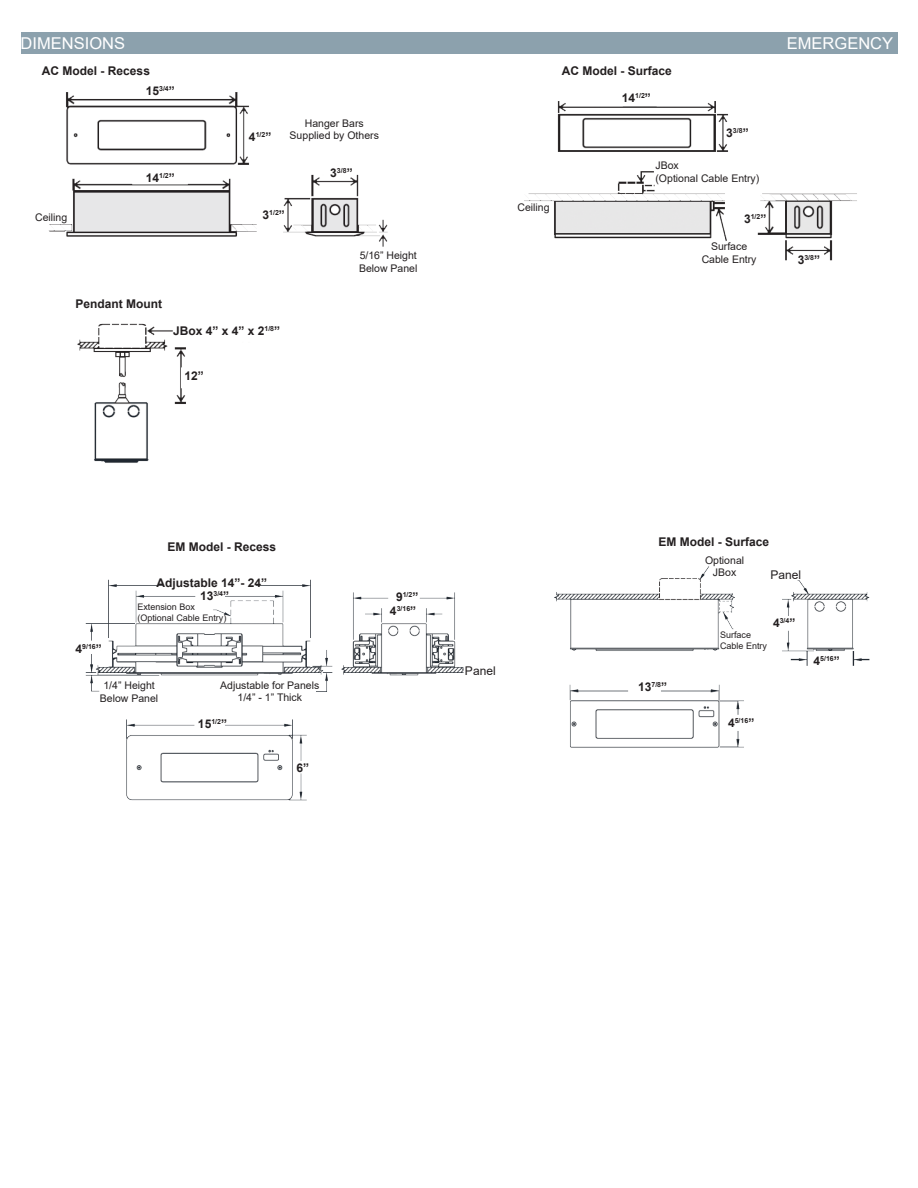
<style>
.page{position:relative;width:918px;height:1188px;background:#fff}
.page>*{position:absolute;margin:0;border:0;box-sizing:border-box;transform-origin:0 0}
.t1{font:16.35px "Arial";color:#fff}
.t2{font:700 12px "Arial";color:#231f20}
.t3{font:12px "Arial";color:#231f20}
.t4{font:10.5px/12.6px "Arial";color:#231f20;text-align:center}
.t5{font:9px "Arial";color:#231f20}
.t6{font:700 7.05px "Arial";color:#231f20}
.s1{font-size:12px}
</style>
<div class="page">
<div style="left:21px;top:33px;width:876px;height:21px;background:#8ca1ad"></div>
<img style="left:77px;top:323px;width:109px;height:140px">
<img style="left:48px;top:92px;width:340px;height:155px">
<img style="left:524px;top:101px;width:333px;height:160px">
<img style="left:85px;top:579px;width:379px;height:222px">
<img style="left:554px;top:566px;width:316px;height:182px">
<p class="t1" style="left:21px;top:32px;width:106px">DIMENSIONS</p>
<p class="t1" style="left:787px;top:32px;width:108px">EMERGENCY</p>
<p class="t2" style="left:146px;top:82px;width:31px">15<sup>3/4</sup>”</p>
<p class="t6" style="left:249px;top:130px;width:24px"><span class="s1">4</span>1/2<span class="s1">”</span></p>
<p class="t6" style="left:330px;top:166px;width:24px"><span class="s1">3</span>3/8<span class="s1">”</span></p>
<p class="t6" style="left:262px;top:207px;width:24px"><span class="s1">3</span>1/2<span class="s1">”</span></p>
<p class="t2" style="left:42px;top:62px;width:110px">AC Model - Recess</p>
<p class="t2" style="left:562px;top:63px;width:112px">AC Model - Surface</p>
<p class="t2" style="left:622px;top:90px;width:31px">14<sup>1/2</sup>”</p>
<p class="t4" style="left:305px;top:117px;width:60px">Hanger Bars</p>
<p class="t4" style="left:290px;top:129px;width:91px">Supplied by Others</p>
<p class="t6" style="left:726px;top:126px;width:24px"><span class="s1">3</span>3/8<span class="s1">”</span></p>
<p class="t4" style="left:656px;top:159px;width:25px">JBox</p>
<p class="t4" style="left:656px;top:172px;width:105px">(Optional Cable Entry)</p>
<p class="t6" style="left:744px;top:211px;width:24px"><span class="s1">3</span>1/2<span class="s1">”</span></p>
<p class="t4" style="left:711px;top:240px;width:38px">Surface</p>
<p class="t4" style="left:702px;top:253px;width:56px">Cable Entry</p>
<p class="t2" style="left:146px;top:169px;width:31px">14<sup>1/2</sup>”</p>
<p class="t4" style="left:518px;top:201px;width:34px">Ceiling</p>
<p class="t4" style="left:35px;top:211px;width:34px">Ceiling</p>
<p class="t4" style="left:360px;top:249px;width:59px">5/16” Height</p>
<p class="t4" style="left:359px;top:262px;width:60px">Below Panel</p>
<p class="t6" style="left:798px;top:253px;width:24px"><span class="s1">3</span>3/8<span class="s1">”</span></p>
<p class="t2" style="left:75px;top:296px;width:88px">Pendant Mount</p>
<p class="t2" style="left:173px;top:323px;width:109px">JBox 4” x 4” x 2<sup>1/8</sup>”</p>
<p class="t2" style="left:184px;top:367px;width:21px">12”</p>
<p class="t2" style="left:167px;top:538px;width:110px">EM Model - Recess</p>
<p class="t2" style="left:658px;top:534px;width:112px">EM Model - Surface</p>
<p class="t6" style="left:76px;top:642px;width:28px"><span class="s1">4</span>9/16<span class="s1">”</span></p>
<p class="t2" style="left:157px;top:574px;width:112px">Adjustable 14”- 24”</p>
<p class="t2" style="left:200px;top:587px;width:31px">13<sup>3/4</sup>”</p>
<p class="t5" style="left:137px;top:601px;width:59px">Extension Box</p>
<p class="t5" style="left:137px;top:612px;width:91px">(Optional Cable Entry)</p>
<p class="t4" style="left:103px;top:679px;width:53px">1/4” Height</p>
<p class="t4" style="left:100px;top:692px;width:60px">Below Panel</p>
<p class="t4" style="left:220px;top:679px;width:101px">Adjustable for Panels<br>1/4” - 1” Thick</p>
<p class="t2" style="left:198px;top:715px;width:31px">15<sup>1/2</sup>”</p>
<p class="t2" style="left:296px;top:759px;width:14px">6”</p>
<p class="t6" style="left:396px;top:589px;width:24px"><span class="s1">9</span>1/2<span class="s1">”</span></p>
<p class="t6" style="left:390px;top:604px;width:28px"><span class="s1">4</span>3/16<span class="s1">”</span></p>
<p class="t3" style="left:465px;top:662px;width:32px">Panel</p>
<p class="t2" style="left:638px;top:679px;width:31px">13<sup>7/8</sup>”</p>
<p class="t4" style="left:705px;top:554px;width:41px">Optional</p>
<p class="t4" style="left:713px;top:566px;width:25px">JBox</p>
<p class="t3" style="left:770px;top:567px;width:32px">Panel</p>
<p class="t6" style="left:773px;top:615px;width:24px"><span class="s1">4</span>3/4<span class="s1">”</span></p>
<p class="t5" style="left:720px;top:629px;width:33px">Surface</p>
<p class="t5" style="left:720px;top:640px;width:49px">Cable Entry</p>
<p class="t6" style="left:814px;top:654px;width:28px"><span class="s1">4</span>5/16<span class="s1">”</span></p>
<p class="t6" style="left:728px;top:716px;width:28px"><span class="s1">4</span>5/16<span class="s1">”</span></p>
</div>
